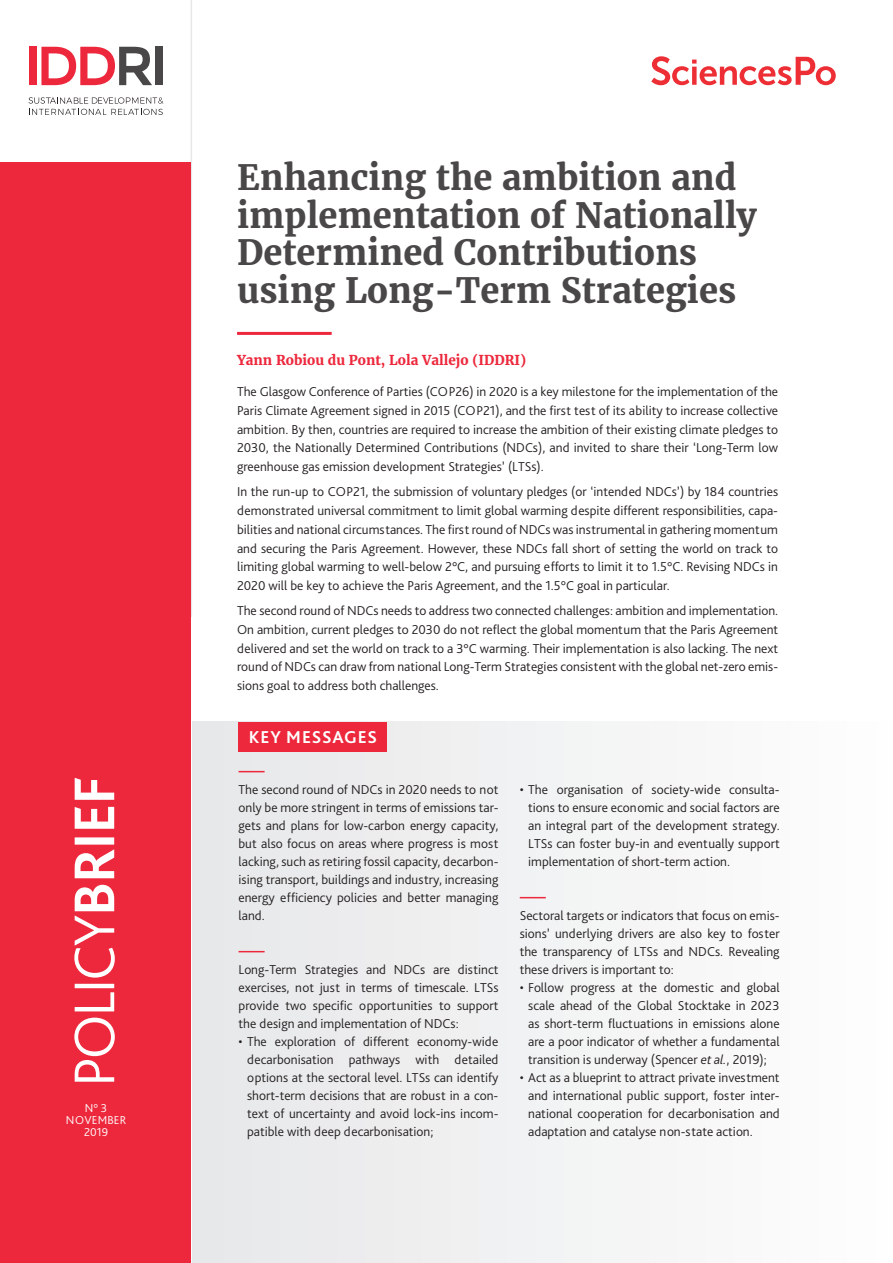
<style>
.page{position:relative;width:893px;height:1263px;background:#fff}
.page>*{position:absolute;margin:0;border:0;box-sizing:border-box;transform-origin:0 0}
.t1{font:700 34.5px/37.5px "Merriweather";color:#4a4749}
.t2{font:700 18px "Bliss Pro";letter-spacing:.04em;color:#fff}
.t3{font:300 13.5px/18px "Bliss Pro";color:#231f20;text-align:justify}
.t4{font:700 13.5px "Merriweather";color:#ed283c}
.t5{font:300 12px/12px "Bliss Pro";letter-spacing:.015em;color:#fff;text-align:center}
.s1{font-style:italic}
</style>
<div class="page">
<div style="left:192px;top:722px;width:701px;height:541px;background:#f2f3f4"></div>
<hr style="left:237px;top:332px;width:95px;height:3px;background:#ed283c">
<svg style="left:651px;top:56px;width:185px;height:29px"></svg>
<div style="left:239px;top:722px;width:148px;height:29px;background:#ed283c"></div>
<hr style="left:191px;top:0;width:1px;height:617px;background:#e6e7e9">
<div style="left:0;top:163px;width:191px;height:1100px;background:#ed283c"></div>
<svg style="left:239px;top:771px;width:26px;height:1px"></svg>
<svg style="left:239px;top:951px;width:26px;height:1px"></svg>
<svg style="left:520px;top:897px;width:26px;height:1px"></svg>
<svg style="left:74px;top:778px;width:41px;height:304px"></svg>
<div style="left:29px;top:47px;width:7px;height:38px;background:#ed283c"></div>
<svg style="left:41px;top:47px;width:111px;height:38px"></svg>
<div style="left:156px;top:47px;width:7px;height:38px;background:#4a4749"></div>
<svg style="left:29px;top:97px;width:134px;height:18px"></svg>
<p class="t5" style="left:66px;top:1101px;width:62px">N° 3<br>NOVEMBER<br>2019</p>
<h1 class="t1" style="left:237px;top:158px;width:521px">Enhancing the ambition and implementation of Nationally<br>Determined Contributions using Long-Term Strategies</h1>
<p class="t4" style="left:237px;top:351px;width:291px">Yann Robiou du Pont, Lola Vallejo (IDDRI)</p>
<p class="t3" style="left:237px;top:382px;width:543px;line-height:18.8px">The Glasgow Conference of Parties (COP26) in 2020 is a key milestone for the implementation of the Paris Climate Agreement signed in 2015 (COP21), and the first test of its ability to increase collective ambition. By then, countries are required to increase the ambition of their existing climate pledges to 2030, the Nationally Determined Contributions (NDCs), and invited to share their ‘Long-Term low greenhouse gas emission development Strategies’ (LTSs).</p>
<p class="t3" style="left:237px;top:482px;width:543px;line-height:18.8px">In the run-up to COP21, the submission of voluntary pledges (or ‘intended NDCs’) by 184 countries demonstrated universal commitment to limit global warming despite different responsibilities, capa&shy;bilities and national circumstances. The first round of NDCs was instrumental in gathering momentum and securing the Paris Agreement. However, these NDCs fall short of setting the world on track to limiting global warming to well-below 2°C, and pursuing efforts to limit it to 1.5°C. Revising NDCs in 2020 will be key to achieve the Paris Agreement, and the 1.5°C goal in particular.</p>
<p class="t3" style="left:237px;top:601px;width:543px;line-height:18.8px">The second round of NDCs needs to address two connected challenges: ambition and implementation.<br>On ambition, current pledges to 2030 do not reflect the global momentum that the Paris Agreement delivered and set the world on track to a 3°C warming. Their implementation is also lacking. The next round of NDCs can draw from national Long-Term Strategies consistent with the global net-zero emis&shy;sions goal to address both challenges.</p>
<h2 class="t2" style="left:249px;top:726px;width:130px">KEY MESSAGES</h2>
<p class="t3" style="left:239px;top:780px;width:261px">The second round of NDCs in 2020 needs to not only be more stringent in terms of emissions tar&shy;gets and plans for low-carbon energy capacity, but also focus on areas where progress is most lacking, such as retiring fossil capacity, decarbon&shy;ising transport, buildings and industry, increasing energy efficiency policies and better managing land.</p>
<p class="t3" style="left:239px;top:960px;width:261px">Long-Term Strategies and NDCs are distinct exercises, not just in terms of timescale. LTSs provide two specific opportunities to support the design and implementation of NDCs:</p>
<p class="t3" style="left:247px;top:1032px;width:253px;text-indent:-9px">• The exploration of different economy-wide decarbonisation pathways with detailed options at the sectoral level. LTSs can identify short-term decisions that are robust in a con&shy;text of uncertainty and avoid lock-ins incom&shy;patible with deep decarbonisation;</p>
<p class="t3" style="left:528px;top:780px;width:253px;text-indent:-9px">• The organisation of society-wide consulta&shy;tions to ensure economic and social factors are an integral part of the development strategy.<br>LTSs can foster buy-in and eventually support implementation of short-term action.</p>
<p class="t3" style="left:520px;top:906px;width:261px">Sectoral targets or indicators that focus on emis&shy;sions’ underlying drivers are also key to foster the transparency of LTSs and NDCs. Revealing these drivers is important to:</p>
<p class="t3" style="left:528px;top:978px;width:253px;text-indent:-9px">• Follow progress at the domestic and global scale ahead of the Global Stocktake in 2023 as short-term fluctuations in emissions alone are a poor indicator of whether a fundamental transition is underway (Spencer <span class="s1">et al.</span>, 2019);</p>
<p class="t3" style="left:528px;top:1068px;width:253px;text-indent:-9px">• Act as a blueprint to attract private investment and international public support, foster inter&shy;national cooperation for decarbonisation and adaptation and catalyse non-state action.</p>
</div>
